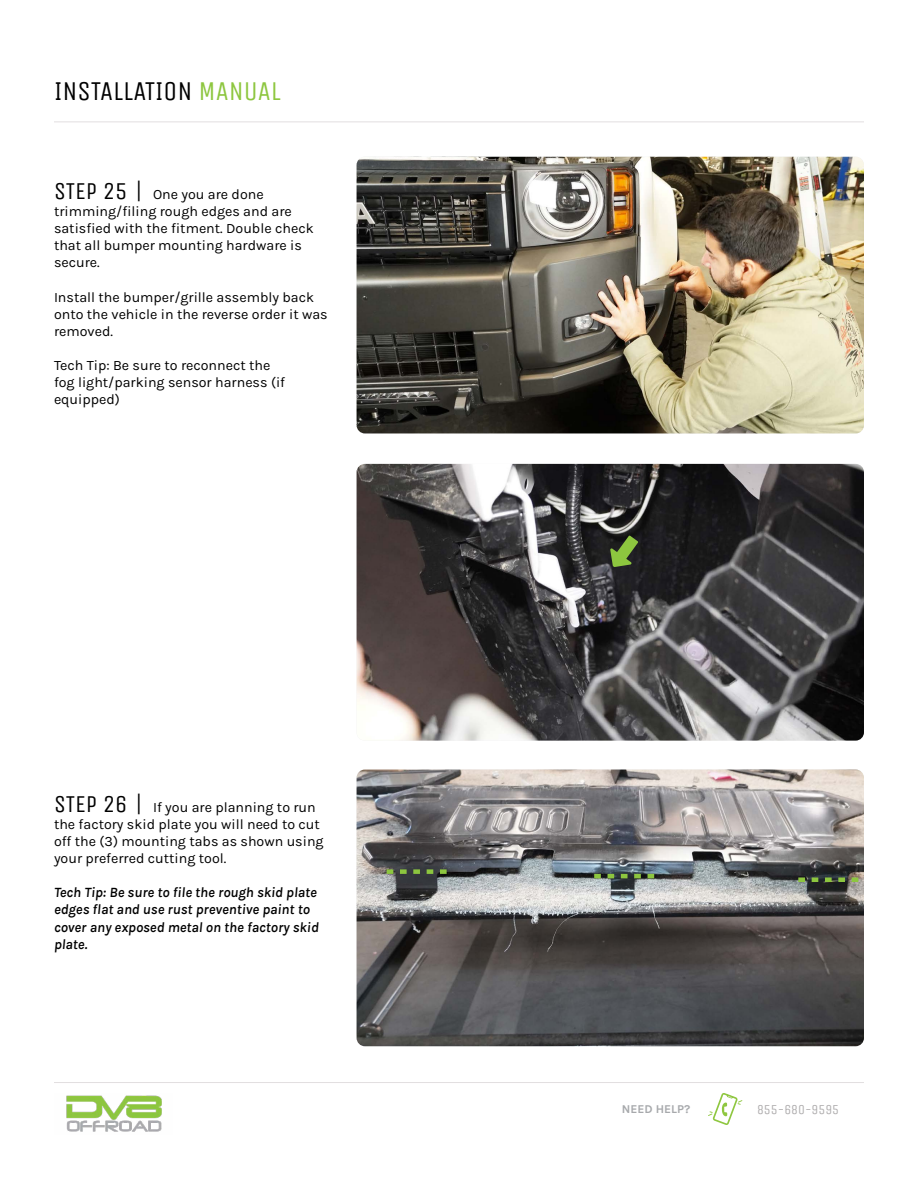
<style>
.page{position:relative;width:918px;height:1188px;background:#fff}
.page>*{position:absolute;margin:0;border:0;box-sizing:border-box;transform-origin:0 0}
.t1{font:27px "Unica One";color:#000}
.t2{font:14.25px/17.1px "Karla";color:#000}
.t3{font:italic 14.25px/17.1px "Karla";color:#000}
.t4{font:13.5px "Unica One";color:#afadae}
.t5{font:12px "Karla";color:#a7a9ac}
.s1{color:#8dc63f}
.s2{font-family:"Unica One";font-size:24px}
</style>
<div class="page">
<img style="left:357px;top:464px;width:507px;height:277px">
<img style="left:357px;top:770px;width:507px;height:276px">
<img style="left:357px;top:157px;width:507px;height:276px">
<hr style="left:54px;top:122px;width:810px;height:1px;background:#e2dfe0">
<svg style="left:708px;top:1093px;width:34px;height:32px"></svg>
<hr style="left:54px;top:1082px;width:810px;height:1px;background:#e2dfe0">
<img style="left:66px;top:1095px;width:96px;height:37px">
<svg style="left:610px;top:535px;width:28px;height:32px"></svg>
<svg style="left:387px;top:869px;width:60px;height:5px"></svg>
<svg style="left:594px;top:874px;width:60px;height:4px"></svg>
<svg style="left:798px;top:878px;width:60px;height:4px"></svg>
<h1 class="t1" style="left:54px;top:72px;width:228px">INSTALLATION <span class="s1">MANUAL</span></h1>
<p class="t2" style="left:54px;top:185px;width:261px"><span class="s2">STEP 25 |</span> One you are done trimming/filing rough edges and are satisfied with the fitment. Double check that all bumper mounting hardware is secure.</p>
<p class="t2" style="left:54px;top:288px;width:275px">Install the bumper/grille assembly back onto the vehicle in the reverse order it was removed.</p>
<p class="t2" style="left:54px;top:356px;width:233px">Tech Tip: Be sure to reconnect the fog light/parking sensor harness (if equipped)</p>
<p class="t2" style="left:54px;top:798px;width:271px"><span class="s2">STEP 26 |</span> If you are planning to run the factory skid plate you will need to cut off the (3) mounting tabs as shown using your preferred cutting tool.</p>
<p class="t3" style="left:54px;top:884px;width:266px">Tech Tip: Be sure to file the rough skid plate edges flat and use rust preventive paint to cover any exposed metal on the factory skid plate.</p>
<p class="t5" style="left:622px;top:1101px;width:70px">NEED HELP?</p>
<p class="t4" style="left:757px;top:1100px;width:84px">855-680-9595</p>
</div>
